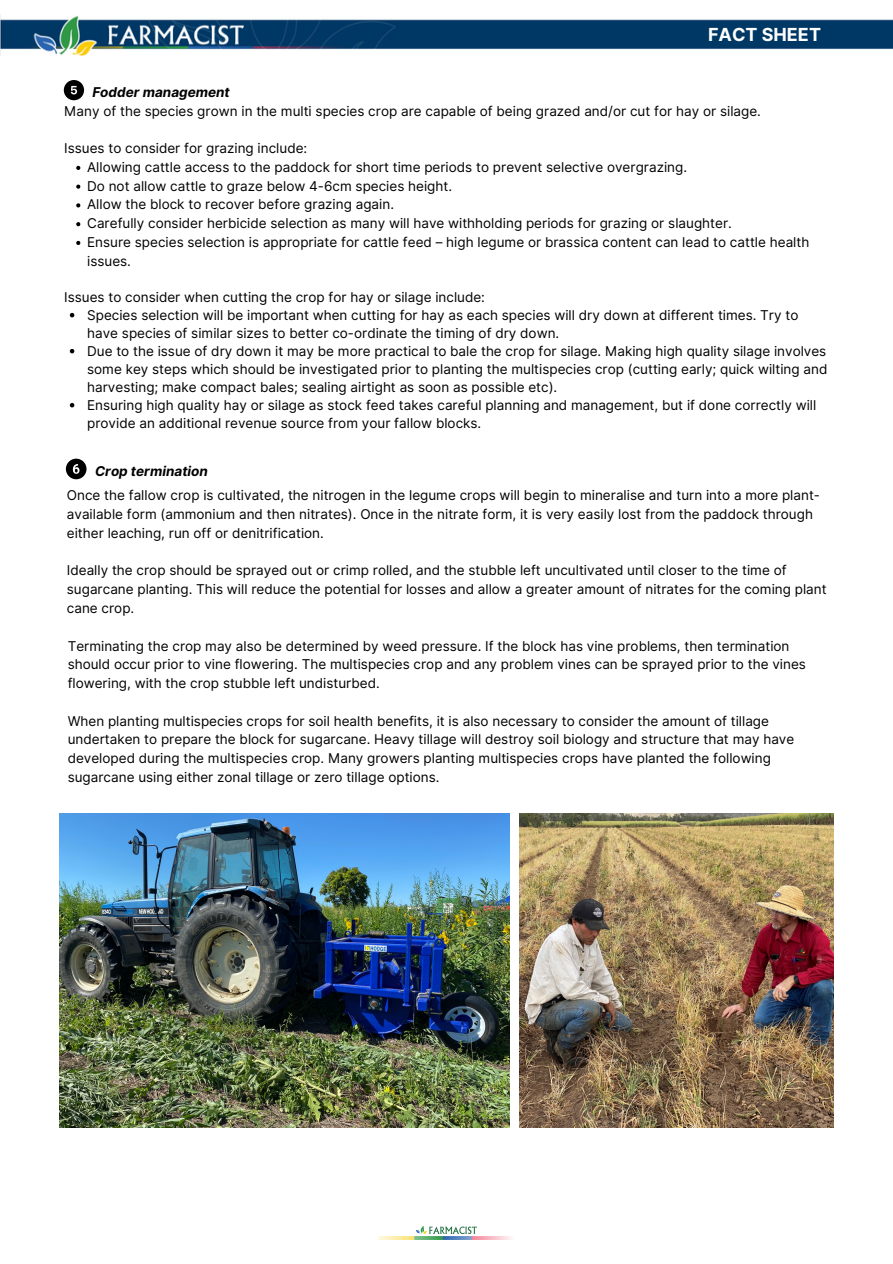
<style>
.page{position:relative;width:893px;height:1264px;background:#fff}
.page>*{position:absolute;margin:0;border:0;box-sizing:border-box;transform-origin:0 0}
.t1{font:700 18px "Inter";color:#fefffe}
.t2{font:13.5px/18.8px "Inter";color:#000}
.t3{font:italic 700 13.5px "Inter";color:#000}
</style>
<div class="page">
<img style="left:0;top:15px;width:892px;height:40px">
<svg style="left:66px;top:458px;width:20px;height:21px"></svg>
<svg style="left:70px;top:313px;width:4px;height:4px"></svg>
<svg style="left:70px;top:349px;width:4px;height:4px"></svg>
<svg style="left:70px;top:403px;width:4px;height:4px"></svg>
<svg style="left:76px;top:166px;width:4px;height:4px"></svg>
<svg style="left:76px;top:185px;width:4px;height:4px"></svg>
<svg style="left:76px;top:203px;width:4px;height:4px"></svg>
<svg style="left:76px;top:222px;width:4px;height:4px"></svg>
<svg style="left:76px;top:241px;width:4px;height:4px"></svg>
<svg style="left:64px;top:80px;width:20px;height:20px"></svg>
<img style="left:416px;top:1226px;width:61px;height:7px">
<img style="left:379px;top:1236px;width:132px;height:2px">
<img style="left:59px;top:813px;width:450px;height:314px">
<img style="left:519px;top:813px;width:314px;height:314px">
<p class="t1" style="left:708px;top:24px;width:114px">FACT SHEET</p>
<p class="t3" style="left:92px;top:84px;width:139px">Fodder management</p>
<p class="t2" style="left:64px;top:101px;width:698px">Many of the species grown in the multi species crop are capable of being grazed and/or cut for hay or silage.</p>
<p class="t2" style="left:64px;top:139px;width:244px">Issues to consider for grazing include:</p>
<p class="t2" style="left:87px;top:157px;width:601px">Allowing cattle access to the paddock for short time periods to prevent selective overgrazing.</p>
<p class="t2" style="left:87px;top:176px;width:366px">Do not allow cattle to graze below 4-6cm species height.</p>
<p class="t2" style="left:87px;top:195px;width:308px">Allow the block to recover before grazing again.</p>
<p class="t2" style="left:87px;top:214px;width:646px">Carefully consider herbicide selection as many will have withholding periods for grazing or slaughter.</p>
<p class="t2" style="left:87px;top:232px;width:723px">Ensure species selection is appropriate for cattle feed – high legume or brassica content can lead to cattle health issues.</p>
<p class="t2" style="left:64px;top:287px;width:422px">Issues to consider when cutting the crop for hay or silage include:</p>
<p class="t2" style="left:87px;top:306px;width:712px;line-height:18px">Species selection will be important when cutting for hay as each species will dry down at different times. Try to have species of similar sizes to better co-ordinate the timing of dry down.</p>
<p class="t2" style="left:87px;top:342px;width:741px;line-height:18px;text-align:justify">Due to the issue of dry down it may be more practical to bale the crop for silage. Making high quality silage involves some key steps which should be investigated prior to planting the multispecies crop (cutting early; quick wilting and harvesting; make compact bales; sealing airtight as soon as possible etc).</p>
<p class="t2" style="left:87px;top:396px;width:730px;line-height:18px">Ensuring high quality hay or silage as stock feed takes careful planning and management, but if done correctly will provide an additional revenue source from your fallow blocks.</p>
<p class="t3" style="left:95px;top:462px;width:114px">Crop termination</p>
<p class="t2" style="left:67px;top:486px;width:754px">Once the fallow crop is cultivated, the nitrogen in the legume crops will begin to mineralise and turn into a more plant&shy;available form (ammonium and then nitrates). Once in the nitrate form, it is very easily lost from the paddock through either leaching, run off or denitrification.</p>
<p class="t2" style="left:67px;top:561px;width:761px">Ideally the crop should be sprayed out or crimp rolled, and the stubble left uncultivated until closer to the time of sugarcane planting. This will reduce the potential for losses and allow a greater amount of nitrates for the coming plant cane crop.</p>
<p class="t2" style="left:68px;top:636px;width:739px">Terminating the crop may also be determined by weed pressure. If the block has vine problems, then termination should occur prior to vine flowering. The multispecies crop and any problem vines can be sprayed prior to the vines flowering, with the crop stubble left undisturbed.</p>
<p class="t2" style="left:68px;top:711px;width:728px">When planting multispecies crops for soil health benefits, it is also necessary to consider the amount of tillage undertaken to prepare the block for sugarcane. Heavy tillage will destroy soil biology and structure that may have developed during the multispecies crop. Many growers planting multispecies crops have planted the following sugarcane using either zonal tillage or zero tillage options.</p>
</div>
